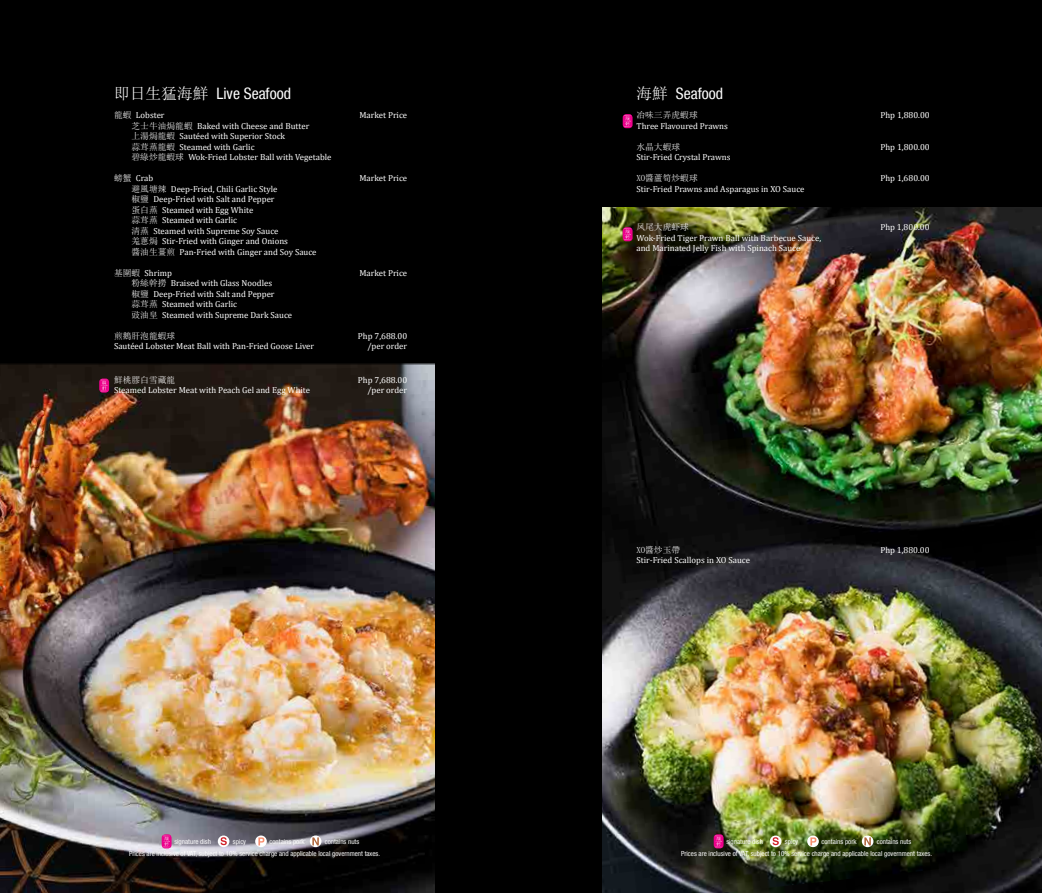
<style>
.page{position:relative;width:1042px;height:893px;background:#fff}
.page>*{position:absolute;margin:0;border:0;box-sizing:border-box;transform-origin:0 0}
.t1{font:condensed 15.75px "Helvetica Neue LT Com";color:#fff}
.t2{font:8.75px/10.5px "Cambria";color:#fff}
.t3{font:8.75px "Sim Sun";color:#fff}
.t4{font:condensed 7px "Helvetica Neue LT Com";color:#fff}
.s1{font-family:"Sim Sun";font-stretch:normal}
.s2{font-family:"Sim Sun"}
</style>
<div class="page">
<div style="left:0;top:0;width:459px;height:893px;background:#000"></div>
<img style="left:0;top:363px;width:435px;height:530px">
<div style="left:435px;top:0;width:166px;height:893px;background:#000"></div>
<div style="left:601px;top:0;width:441px;height:893px;background:#000"></div>
<img style="left:602px;top:207px;width:440px;height:686px">
<svg style="left:162px;top:834px;width:10px;height:14px"></svg>
<svg style="left:163px;top:836px;width:7px;height:12px"></svg>
<svg style="left:255px;top:835px;width:12px;height:12px"></svg>
<svg style="left:258px;top:837px;width:6px;height:8px"></svg>
<svg style="left:310px;top:835px;width:11px;height:12px"></svg>
<svg style="left:312px;top:837px;width:7px;height:8px"></svg>
<svg style="left:218px;top:835px;width:11px;height:12px"></svg>
<svg style="left:221px;top:837px;width:6px;height:8px"></svg>
<svg style="left:714px;top:834px;width:9px;height:14px"></svg>
<svg style="left:715px;top:836px;width:7px;height:12px"></svg>
<svg style="left:807px;top:835px;width:12px;height:12px"></svg>
<svg style="left:810px;top:837px;width:6px;height:8px"></svg>
<svg style="left:862px;top:835px;width:11px;height:12px"></svg>
<svg style="left:864px;top:837px;width:7px;height:8px"></svg>
<svg style="left:770px;top:835px;width:11px;height:12px"></svg>
<svg style="left:772px;top:837px;width:7px;height:8px"></svg>
<svg style="left:99px;top:378px;width:10px;height:15px"></svg>
<svg style="left:101px;top:380px;width:7px;height:12px"></svg>
<svg style="left:623px;top:114px;width:9px;height:14px"></svg>
<svg style="left:624px;top:115px;width:7px;height:13px"></svg>
<svg style="left:623px;top:227px;width:9px;height:14px"></svg>
<svg style="left:624px;top:228px;width:7px;height:13px"></svg>
<h1 class="t1" style="left:114px;top:84px;width:178px"><span class="s1">即日生猛海鮮</span> Live Seafood</h1>
<h1 class="t1" style="left:636px;top:84px;width:88px"><span class="s1">海鮮</span> Seafood</h1>
<p class="t2" style="left:114px;top:110px;width:52px"><span class="s2">龍蝦</span> Lobster</p>
<p class="t2" style="left:359px;top:110px;width:49px">Market Price</p>
<p class="t2" style="left:131px;top:120px;width:201px"><span class="s2">芝士牛油焗龍蝦</span> Baked with Cheese and Butter<br><span class="s2">上湯焗龍蝦</span> Sautéed with Superior Stock<br><span class="s2">蒜茸蒸龍蝦</span> Steamed with Garlic<br><span class="s2">碧綠炒龍蝦球</span> Wok-Fried Lobster Ball with Vegetable</p>
<p class="t2" style="left:114px;top:173px;width:41px"><span class="s2">螃蟹</span> Crab</p>
<p class="t2" style="left:359px;top:173px;width:49px">Market Price</p>
<p class="t2" style="left:131px;top:183px;width:187px"><span class="s2">避風塘辣</span> Deep-Fried, Chili Garlic Style<br><span class="s2">椒鹽</span> Deep-Fried with Salt and Pepper<br><span class="s2">蛋白蒸</span> Steamed with Egg White<br><span class="s2">蒜茸蒸</span> Steamed with Garlic<br><span class="s2">清蒸</span> Steamed with Supreme Soy Sauce<br><span class="s2">羗蔥焗</span> Stir-Fried with Ginger and Onions<br><span class="s2">醬油生薑煎</span> Pan-Fried with Ginger and Soy Sauce</p>
<p class="t2" style="left:114px;top:267px;width:59px"><span class="s2">基圍蝦</span> Shrimp</p>
<p class="t2" style="left:359px;top:267px;width:49px">Market Price</p>
<p class="t2" style="left:131px;top:278px;width:162px"><span class="s2">粉絲幹撈</span> Braised with Glass Noodles<br><span class="s2">椒鹽</span> Deep-Fried with Salt and Pepper<br><span class="s2">蒜茸蒸</span> Steamed with Garlic<br><span class="s2">豉油皇</span> Steamed with Supreme Dark Sauce</p>
<p class="t3" style="left:114px;top:331px;width:63px">煎鵝肝泡龍蝦球</p>
<p class="t2" style="left:358px;top:330px;width:51px">Php 7,688.00</p>
<p class="t2" style="left:114px;top:341px;width:202px">Sautéed Lobster Meat Ball with Pan-Fried Goose Liver</p>
<p class="t2" style="left:367px;top:341px;width:41px">/per order</p>
<p class="t3" style="left:636px;top:111px;width:63px">冶味三弄虎蝦球</p>
<p class="t2" style="left:880px;top:110px;width:51px">Php 1,880.00</p>
<p class="t2" style="left:636px;top:120px;width:93px">Three Flavoured Prawns</p>
<p class="t3" style="left:636px;top:142px;width:45px">水晶大蝦球</p>
<p class="t2" style="left:880px;top:141px;width:51px">Php 1,800.00</p>
<p class="t2" style="left:636px;top:152px;width:96px">Stir-Fried Crystal Prawns</p>
<p class="t3" style="left:636px;top:174px;width:63px">XO醬蘆筍炒蝦球</p>
<p class="t2" style="left:880px;top:173px;width:51px">Php 1,680.00</p>
<p class="t2" style="left:636px;top:183px;width:169px">Stir-Fried Prawns and Asparagus in XO Sauce</p>
<p class="t3" style="left:636px;top:223px;width:54px">凤尾大虎虾球</p>
<p class="t2" style="left:880px;top:222px;width:51px">Php 1,800.00</p>
<p class="t2" style="left:636px;top:232px;width:186px">Wok-Fried Tiger Prawn Ball with Barbecue Sauce, and Marinated Jelly Fish with Spinach Sauce</p>
<p class="t3" style="left:114px;top:375px;width:63px">鮮桃膠白雪藏龍</p>
<p class="t2" style="left:358px;top:374px;width:51px">Php 7,688.00</p>
<p class="t2" style="left:114px;top:385px;width:198px">Steamed Lobster Meat with Peach Gel and Egg White</p>
<p class="t2" style="left:367px;top:385px;width:41px">/per order</p>
<p class="t3" style="left:636px;top:545px;width:45px">XO醬炒玉帶</p>
<p class="t2" style="left:880px;top:544px;width:51px">Php 1,880.00</p>
<p class="t2" style="left:636px;top:555px;width:115px">Stir-Fried Scallops in XO Sauce</p>
<p class="t4" style="left:174px;top:837px;width:38px">signature dish</p>
<p class="t4" style="left:233px;top:837px;width:15px">spicy</p>
<p class="t4" style="left:269px;top:837px;width:36px">contains pork</p>
<p class="t4" style="left:325px;top:837px;width:36px">contains nuts</p>
<p class="t4" style="left:726px;top:837px;width:38px">signature dish</p>
<p class="t4" style="left:785px;top:837px;width:15px">spicy</p>
<p class="t4" style="left:821px;top:837px;width:36px">contains pork</p>
<p class="t4" style="left:876px;top:837px;width:36px">contains nuts</p>
<p class="t4" style="left:129px;top:850px;width:252px">Prices are inclusive of VAT, subject to 10% service charge and applicable local government taxes.</p>
<p class="t4" style="left:681px;top:850px;width:252px">Prices are inclusive of VAT, subject to 10% service charge and applicable local government taxes.</p>
</div>
